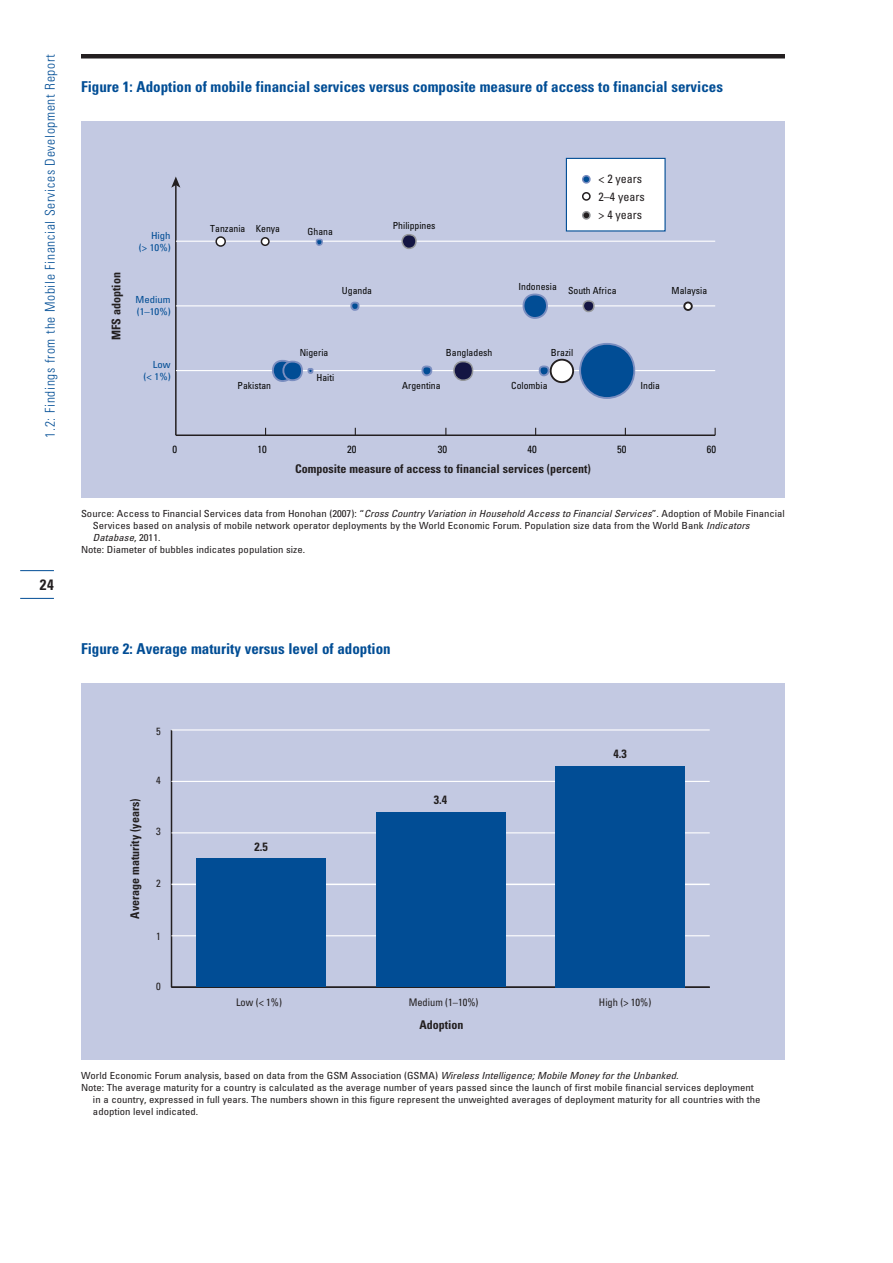
<style>
.page{position:relative;width:893px;height:1263px;background:#fff}
.page>*{position:absolute;margin:0;border:0;box-sizing:border-box;transform-origin:0 0}
.Exhibit_Head{font:700 condensed 15px "Univers LT Std";color:#014d95}
.t1{font:700 condensed 15px "Univers LT Std";color:#231f20}
.Master_head{font:300 condensed 13.5px "Univers LT Std";letter-spacing:.05em;color:#014d95}
.Figure_axis_label{font:700 condensed 12px "Univers LT Std";color:#231f20}
.Caption_Head{font:700 condensed 12px "Univers LT Std";color:#231f20}
.t2{font:condensed 12px "Univers LT Std";color:#231f20}
.t3{font:condensed 10.5px "Univers LT Std";color:#231f20}
.t4{font:condensed 10.5px "Univers LT Std";color:#050504}
.Source_Note{font:condensed 9.75px/12px "Univers LT Std";color:#231f20;scale:1.1 1}
.t5{font:condensed 9.75px "Univers LT Std";color:#050504}
.Exhibit_labels{font:condensed 9.75px "Univers LT Std";color:#014d95;scale:1.1 1}
.s1{font-style:italic}
</style>
<div class="page">
<div style="left:81px;top:54px;width:704px;height:5px;background:#231f20"></div>
<hr style="left:20px;top:570px;width:34px;height:1px;background:#014d95">
<hr style="left:20px;top:598px;width:34px;height:1px;background:#014d95">
<div style="left:81px;top:121px;width:704px;height:377px;background:#c3c9e2"></div>
<hr style="left:175px;top:184px;width:2px;height:251px;background:#231f20">
<svg style="left:171px;top:176px;width:9px;height:12px"></svg>
<hr style="left:176px;top:370px;width:539px;height:1px;background:#fff">
<hr style="left:176px;top:305px;width:539px;height:1px;background:#fff">
<hr style="left:176px;top:241px;width:539px;height:1px;background:#fff">
<hr style="left:176px;top:434px;width:539px;height:2px;background:#231f20">
<svg style="left:216px;top:237px;width:9px;height:9px"></svg>
<div style="left:215px;top:236px;width:11px;height:11px;border:1px solid #231f20;border-radius:50%"></div>
<div style="left:684px;top:302px;width:8px;height:8px;background:#fff;border-radius:50%"></div>
<div style="left:683px;top:302px;width:10px;height:9px;border:2px solid #231f20;border-radius:50%"></div>
<svg style="left:261px;top:238px;width:8px;height:7px"></svg>
<div style="left:261px;top:237px;width:9px;height:9px;border:1px solid #231f20;border-radius:50%"></div>
<div style="left:580px;top:344px;width:54px;height:54px;background:#014d95;border-radius:50%"></div>
<div style="left:579px;top:343px;width:56px;height:56px;border:2px solid #7b8ec0;border-radius:50%"></div>
<div style="left:523px;top:294px;width:24px;height:24px;background:#014d95;border-radius:50%"></div>
<div style="left:523px;top:294px;width:25px;height:25px;border:2px solid #7b8ec0;border-radius:50%"></div>
<div style="left:273px;top:361px;width:20px;height:20px;background:#014d95;border-radius:50%"></div>
<div style="left:272px;top:360px;width:22px;height:22px;border:2px solid #7b8ec0;border-radius:50%"></div>
<div style="left:283px;top:362px;width:19px;height:18px;background:#014d95;border-radius:50%"></div>
<div style="left:282px;top:361px;width:21px;height:20px;border:2px solid #7b8ec0;border-radius:50%"></div>
<svg style="left:316px;top:239px;width:6px;height:6px"></svg>
<div style="left:316px;top:239px;width:7px;height:7px;border:1px solid #7b8ec0;border-radius:50%"></div>
<div style="left:351px;top:303px;width:8px;height:7px;background:#014d95;border-radius:50%"></div>
<div style="left:350px;top:302px;width:9px;height:9px;border:2px solid #7b8ec0;border-radius:50%"></div>
<div style="left:422px;top:366px;width:9px;height:9px;background:#014d95;border-radius:50%"></div>
<div style="left:421px;top:365px;width:11px;height:11px;border:2px solid #7b8ec0;border-radius:50%"></div>
<div style="left:540px;top:366px;width:9px;height:9px;background:#014d95;border-radius:50%"></div>
<div style="left:539px;top:365px;width:10px;height:11px;border:2px solid #7b8ec0;border-radius:50%"></div>
<svg style="left:307px;top:368px;width:6px;height:6px"></svg>
<svg style="left:402px;top:235px;width:14px;height:13px"></svg>
<div style="left:401px;top:234px;width:16px;height:15px;border:1px solid #939598;border-radius:50%"></div>
<div style="left:583px;top:301px;width:11px;height:10px;background:#141543;border-radius:50%"></div>
<div style="left:583px;top:300px;width:12px;height:12px;border:1px solid #939598;border-radius:50%"></div>
<div style="left:454px;top:362px;width:19px;height:18px;background:#141543;border-radius:50%"></div>
<div style="left:453px;top:361px;width:20px;height:20px;border:1px solid #939598;border-radius:50%"></div>
<div style="left:551px;top:360px;width:22px;height:22px;background:#fff;border-radius:50%"></div>
<div style="left:550px;top:359px;width:24px;height:24px;border:2px solid #231f20;border-radius:50%"></div>
<div style="left:566px;top:158px;width:99px;height:73px;background:#fff"></div>
<div style="left:582px;top:175px;width:9px;height:9px;background:#014d95;border:2px solid #7b8ec0;border-radius:50%"></div>
<div style="left:582px;top:192px;width:9px;height:9px;background:#fff;border:2px solid #231f20;border-radius:50%"></div>
<div style="left:582px;top:211px;width:9px;height:9px;background:#231f20;border:2px solid #939598;border-radius:50%"></div>
<div style="left:566px;top:158px;width:100px;height:74px;border:1px solid #014d95"></div>
<div style="left:81px;top:683px;width:704px;height:377px;background:#c3c9e2"></div>
<hr style="left:171px;top:730px;width:1px;height:257px;background:#231f20">
<hr style="left:171px;top:986px;width:539px;height:2px;background:#231f20">
<hr style="left:171px;top:935px;width:539px;height:1px;background:#fff">
<hr style="left:171px;top:883px;width:539px;height:2px;background:#fff">
<hr style="left:171px;top:832px;width:539px;height:1px;background:#fff">
<hr style="left:171px;top:781px;width:539px;height:1px;background:#fff">
<hr style="left:171px;top:729px;width:539px;height:1px;background:#fff">
<div style="left:197px;top:858px;width:129px;height:129px;background:#014d95"></div>
<div style="left:376px;top:812px;width:129px;height:175px;background:#014d95"></div>
<div style="left:555px;top:766px;width:130px;height:221px;background:#014d95"></div>
<p class="Master_head" style="left:42px;top:438px;width:385px;rotate:-90deg">1.2: Findings from the Mobile Financial Services Development Report</p>
<p class="t1" style="left:40px;top:575px;width:16px">24</p>
<p class="Exhibit_Head" style="left:81px;top:77px;width:643px">Figure 1: Adoption of mobile financial services versus composite measure of access to financial services</p>
<p class="Caption_Head" style="left:109px;top:340px;width:69px;rotate:-90deg">MFS adoption</p>
<p class="Exhibit_labels" style="left:151px;top:229px;width:19px">High</p>
<p class="Exhibit_labels" style="left:139px;top:241px;width:30px">(&gt; 10%)</p>
<p class="Exhibit_labels" style="left:136px;top:294px;width:33px">Medium</p>
<p class="Exhibit_labels" style="left:137px;top:306px;width:32px">(1–10%)</p>
<p class="Exhibit_labels" style="left:153px;top:359px;width:18px">Low</p>
<p class="Exhibit_labels" style="left:144px;top:371px;width:26px">(&lt; 1%)</p>
<p class="t5" style="left:210px;top:222px;width:37px">Tanzania</p>
<p class="t5" style="left:256px;top:222px;width:26px">Kenya</p>
<p class="t5" style="left:308px;top:225px;width:27px">Ghana</p>
<p class="t5" style="left:393px;top:219px;width:44px">Philippines</p>
<p class="t2" style="left:598px;top:171px;width:45px">&lt; 2 years</p>
<p class="t2" style="left:598px;top:189px;width:48px">2–4 years</p>
<p class="t2" style="left:598px;top:207px;width:45px">&gt; 4 years</p>
<p class="t5" style="left:342px;top:285px;width:32px">Uganda</p>
<p class="t5" style="left:518px;top:280px;width:40px">Indonesia</p>
<p class="t5" style="left:568px;top:285px;width:50px">South Africa</p>
<p class="t5" style="left:672px;top:285px;width:37px">Malaysia</p>
<p class="t5" style="left:300px;top:346px;width:30px">Nigeria</p>
<p class="t5" style="left:446px;top:346px;width:48px">Bangladesh</p>
<p class="t5" style="left:551px;top:346px;width:24px">Brazil</p>
<p class="t5" style="left:238px;top:379px;width:35px">Pakistan</p>
<p class="t5" style="left:316px;top:372px;width:19px">Haiti</p>
<p class="t5" style="left:402px;top:379px;width:40px">Argentina</p>
<p class="t5" style="left:511px;top:379px;width:38px">Colombia</p>
<p class="t5" style="left:640px;top:379px;width:21px">India</p>
<p class="t4" style="left:172px;top:442px;width:6px">0</p>
<p class="t4" style="left:257px;top:442px;width:11px">10</p>
<p class="t4" style="left:347px;top:442px;width:11px">20</p>
<p class="t4" style="left:438px;top:442px;width:11px">30</p>
<p class="t4" style="left:527px;top:442px;width:11px">40</p>
<p class="t4" style="left:617px;top:442px;width:11px">50</p>
<p class="t4" style="left:707px;top:442px;width:11px">60</p>
<p class="Figure_axis_label" style="left:295px;top:461px;width:297px">Composite measure of access to financial services (percent)</p>
<p class="Source_Note" style="left:93px;top:507px;width:631px;text-indent:-12px">Source: Access to Financial Services data from Honohan (2007): “<span class="s1">Cross Country Variation in Household Access to Financial Services</span>”. Adoption of Mobile Financial<br>Services based on analysis of mobile network operator deployments by the World Economic Forum. Population size data from the World Bank <span class="s1">Indicators<br>Database</span>, 2011.</p>
<p class="Source_Note" style="left:81px;top:543px;width:205px">Note: Diameter of bubbles indicates population size.</p>
<p class="Exhibit_Head" style="left:81px;top:639px;width:311px">Figure 2: Average maturity versus level of adoption</p>
<p class="t3" style="left:156px;top:724px;width:6px">5</p>
<p class="Caption_Head" style="left:127px;top:918px;width:121px;rotate:-90deg">Average maturity (years)</p>
<p class="t3" style="left:156px;top:773px;width:6px">4</p>
<p class="t3" style="left:156px;top:825px;width:6px">3</p>
<p class="t3" style="left:156px;top:877px;width:6px">2</p>
<p class="t3" style="left:156px;top:929px;width:6px">1</p>
<p class="t3" style="left:156px;top:979px;width:6px">0</p>
<p class="Caption_Head" style="left:254px;top:840px;width:15px">2.5</p>
<p class="Caption_Head" style="left:434px;top:792px;width:15px">3.4</p>
<p class="Caption_Head" style="left:613px;top:747px;width:15px">4.3</p>
<p class="t3" style="left:236px;top:995px;width:47px">Low (&lt; 1%)</p>
<p class="t3" style="left:409px;top:995px;width:71px">Medium (1–10%)</p>
<p class="t3" style="left:599px;top:995px;width:54px">High (&gt; 10%)</p>
<p class="Figure_axis_label" style="left:420px;top:1017px;width:46px">Adoption</p>
<p class="Source_Note" style="left:81px;top:1069px;width:545px">World Economic Forum analysis, based on data from the GSM Association (GSMA) <span class="s1">Wireless Intelligence; Mobile Money for the Unbanked.</span></p>
<p class="Source_Note" style="left:93px;top:1081px;width:608px;text-indent:-12px">Note: The average maturity for a country is calculated as the average number of years passed since the launch of first mobile financial services deployment in a country, expressed in full years. The numbers shown in this figure represent the unweighted averages of deployment maturity for all countries with the adoption level indicated.</p>
</div>
